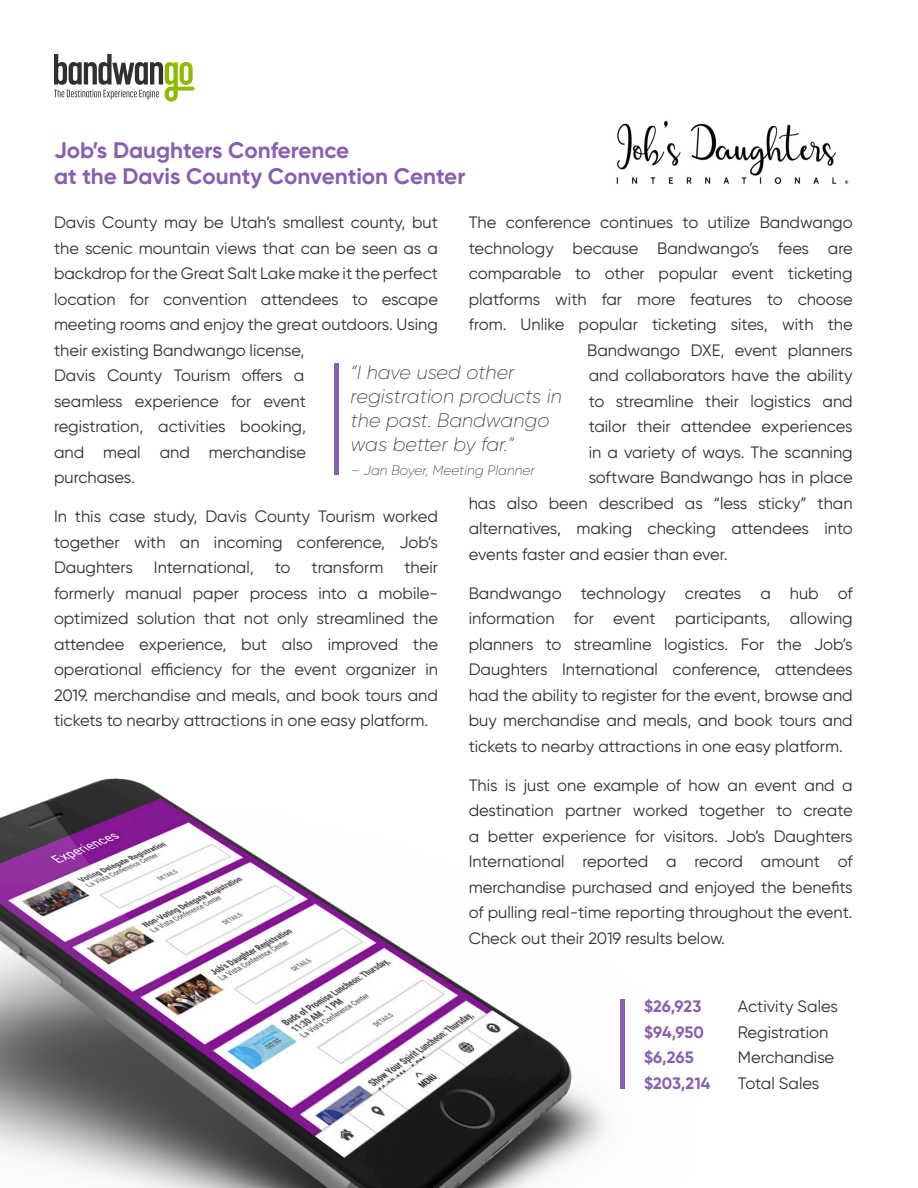
<style>
.page{position:relative;width:918px;height:1188px;background:#fff}
.page>*{position:absolute;margin:0;border:0;box-sizing:border-box;transform-origin:0 0}
.t1{font:700 22.5px/25.5px "Gilroy";color:#895fb1}
.t2{font:italic 200 19.5px/24px "Gilroy";color:#312f30}
.t3{font:16.5px/25.5px "Gilroy";color:#312f30;text-align:justify}
.t4{font:700 16.5px "Gilroy";color:#895fb1}
.t5{font:italic 200 13.5px "Gilroy";color:#312f30}
</style>
<div class="page">
<img style="left:0;top:778px;width:606px;height:410px">
<svg style="left:54px;top:54px;width:141px;height:48px"></svg>
<div style="left:620px;top:999px;width:5px;height:90px;background:#895fb1"></div>
<hr style="left:334px;top:364px;width:4px;height:111px;background:#895fb1">
<img style="left:616px;top:120px;width:233px;height:65px">
<p class="t1" style="left:54px;top:138px;width:413px">Job’s Daughters Conference<br>at the Davis County Convention Center</p>
<p class="t3" style="left:54px;top:210px;width:386px;text-align:left">Davis County may be Utah’s smallest county, but the scenic mountain views that can be seen as a backdrop for the Great Salt Lake make it the perfect location for convention attendees to escape meeting rooms and enjoy the great outdoors. Using their existing Bandwango license,<br>Davis County Tourism offers a<br>seamless experience for event<br>registration, activities booking,<br>and meal and merchandise<br>purchases.</p>
<p class="t3" style="left:54px;top:504px;width:385px">In this case study, Davis County Tourism worked together with an incoming conference, Job’s Daughters</p>
<p class="t3" style="left:469px;top:210px;width:385px">The conference continues to utilize Bandwango</p>
<p class="t3" style="left:469px;top:235px;width:386px">technology because Bandwango’s fees are</p>
<p class="t3" style="left:469px;top:261px;width:385px">comparable to other popular event ticketing</p>
<p class="t3" style="left:469px;top:286px;width:385px">platforms with far more features to choose</p>
<p class="t3" style="left:469px;top:312px;width:386px">from. Unlike popular ticketing sites, with the</p>
<p class="t3" style="left:587px;top:337px;width:267px">Bandwango DXE, event planners</p>
<p class="t3" style="left:589px;top:363px;width:266px">and collaborators have the ability</p>
<p class="t3" style="left:589px;top:388px;width:265px">to streamline their logistics and</p>
<p class="t3" style="left:589px;top:414px;width:265px">tailor their attendee experiences</p>
<p class="t3" style="left:589px;top:439px;width:266px">in a variety of ways. The scanning</p>
<p class="t3" style="left:589px;top:465px;width:265px">software Bandwango has in place</p>
<p class="t3" style="left:469px;top:490px;width:385px">has also been described as “less sticky” than</p>
<p class="t3" style="left:469px;top:516px;width:386px">alternatives, making checking attendees into</p>
<p class="t3" style="left:469px;top:541px;width:260px">events faster and easier than ever.</p>
<p class="t3" style="left:469px;top:580px;width:386px">Bandwango technology creates a hub of information for event participants, allowing planners to streamline logistics. For the Job’s Daughters International conference, attendees had the ability to register for the event, browse and buy merchandise and meals, and book tours and tickets to nearby attractions in one easy platform.</p>
<p class="t3" style="left:469px;top:772px;width:386px">This is just one example of how an event and a destination partner worked together to create a better experience for visitors. Job’s Daughters International reported a record amount of merchandise purchased and enjoyed the benefits of pulling real-time reporting throughout the event.<br>Check out their 2019 results below.</p>
<p class="t2" style="left:351px;top:360px;width:213px">“I have used other registration products in the past. Bandwango was better by far.”</p>
<p class="t5" style="left:351px;top:462px;width:186px">– Jan Boyer, Meeting Planner</p>
<p class="t3" style="left:154px;top:555px;width:101px">International,</p>
<p class="t3" style="left:275px;top:555px;width:17px">to</p>
<p class="t3" style="left:312px;top:555px;width:73px">transform</p>
<p class="t3" style="left:54px;top:555px;width:386px;text-indent:350px">their formerly manual paper process into a mobile&shy;optimized solution that not only streamlined the attendee experience, but also improved the operational efficiency for the event organizer in 2019. merchandise and meals, and book tours and tickets to nearby attractions in one easy platform.</p>
<p class="t4" style="left:644px;top:996px;width:59px">$26,923</p>
<p class="t4" style="left:644px;top:1022px;width:61px">$94,950</p>
<p class="t4" style="left:644px;top:1047px;width:51px">$6,265</p>
<p class="t4" style="left:644px;top:1073px;width:68px">$203,214</p>
<p class="t3" style="left:738px;top:994px;width:101px">Activity Sales</p>
<p class="t3" style="left:738px;top:1019px;width:92px">Registration</p>
<p class="t3" style="left:738px;top:1045px;width:98px">Merchandise</p>
<p class="t3" style="left:738px;top:1070px;width:83px">Total Sales</p>
</div>
